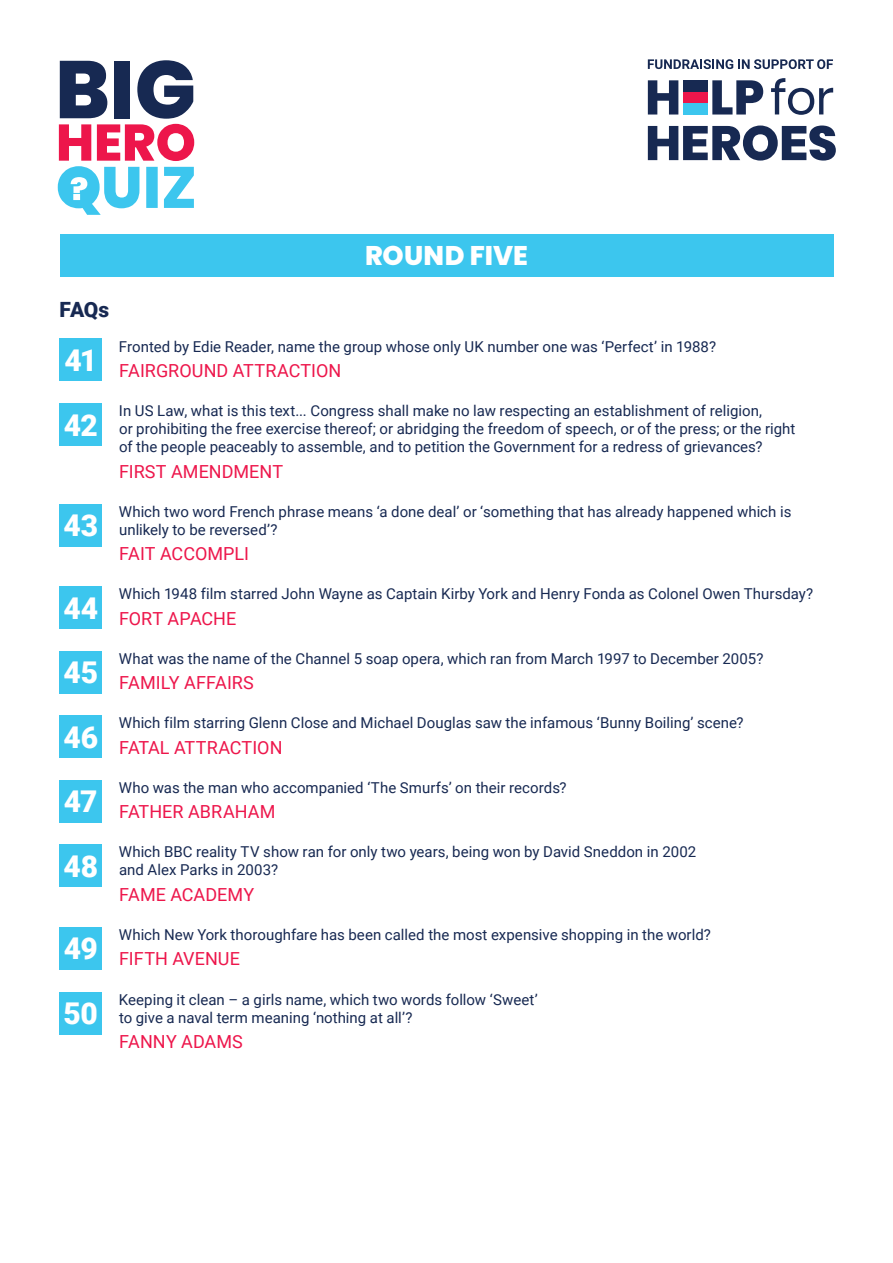
<style>
.page{position:relative;width:893px;height:1263px;background:#fff}
.page>*{position:absolute;margin:0;border:0;box-sizing:border-box;transform-origin:0 0}
.t1{font:900 30px "Roboto";letter-spacing:-.01em;color:#fff}
.t2{font:800 27px "Poppins";color:#fff}
.t3{font:900 21px "Roboto";color:#172952}
.t4{font:18px "Roboto";color:#ed164b}
.t5{font:15px/18px "Roboto";color:#172952}
</style>
<div class="page">
<div style="left:60px;top:339px;width:42px;height:42px;background:#3cc6ee"></div>
<div style="left:60px;top:404px;width:42px;height:42px;background:#3cc6ee"></div>
<div style="left:60px;top:504px;width:42px;height:43px;background:#3cc6ee"></div>
<div style="left:60px;top:587px;width:42px;height:42px;background:#3cc6ee"></div>
<div style="left:60px;top:651px;width:42px;height:43px;background:#3cc6ee"></div>
<div style="left:60px;top:716px;width:42px;height:42px;background:#3cc6ee"></div>
<div style="left:60px;top:780px;width:42px;height:43px;background:#3cc6ee"></div>
<div style="left:60px;top:845px;width:42px;height:42px;background:#3cc6ee"></div>
<div style="left:60px;top:927px;width:42px;height:43px;background:#3cc6ee"></div>
<div style="left:60px;top:992px;width:42px;height:42px;background:#3cc6ee"></div>
<div style="left:60px;top:234px;width:773px;height:42px;background:#3cc6ee"></div>
<svg style="left:648px;top:59px;width:185px;height:10px"></svg>
<svg style="left:648px;top:80px;width:30px;height:35px"></svg>
<svg style="left:712px;top:80px;width:51px;height:35px"></svg>
<div style="left:683px;top:103px;width:25px;height:12px;background:#3cc6ee"></div>
<div style="left:683px;top:92px;width:25px;height:11px;background:#ed164b"></div>
<div style="left:683px;top:80px;width:25px;height:12px;background:#172952"></div>
<svg style="left:771px;top:78px;width:62px;height:37px"></svg>
<svg style="left:648px;top:126px;width:188px;height:35px"></svg>
<svg style="left:58px;top:60px;width:136px;height:155px"></svg>
<h2 class="t2" style="left:365px;top:240px;width:164px">ROUND FIVE</h2>
<h3 class="t3" style="left:60px;top:295px;width:51px">FAQs</h3>
<h1 class="t1" style="left:64px;top:339px;width:34px">41</h1>
<p class="t5" style="left:119px;top:337px;width:599px">Fronted by Edie Reader, name the group whose only UK number one was ‘Perfect’ in 1988?</p>
<p class="t4" style="left:119px;top:358px;width:224px">FAIRGROUND ATTRACTION</p>
<h1 class="t1" style="left:64px;top:404px;width:36px">42</h1>
<p class="t5" style="left:119px;top:401px;width:678px">In US Law, what is this text... Congress shall make no law respecting an establishment of religion,<br>or prohibiting the free exercise thereof; or abridging the freedom of speech, or of the press; or the right of the people peaceably to assemble, and to petition the Government for a redress of grievances?</p>
<p class="t4" style="left:119px;top:459px;width:166px">FIRST AMENDMENT</p>
<h1 class="t1" style="left:63px;top:504px;width:36px">43</h1>
<p class="t5" style="left:119px;top:502px;width:674px">Which two word French phrase means ‘a done deal’ or ‘something that has already happened which is unlikely to be reversed’?</p>
<p class="t4" style="left:119px;top:541px;width:132px">FAIT ACCOMPLI</p>
<h1 class="t1" style="left:63px;top:587px;width:36px">44</h1>
<p class="t5" style="left:119px;top:584px;width:696px">Which 1948 film starred John Wayne as Captain Kirby York and Henry Fonda as Colonel Owen Thursday?</p>
<p class="t4" style="left:119px;top:606px;width:119px">FORT APACHE</p>
<h1 class="t1" style="left:64px;top:651px;width:36px">45</h1>
<h1 class="t1" style="left:64px;top:716px;width:36px">46</h1>
<h1 class="t1" style="left:64px;top:780px;width:35px">47</h1>
<p class="t5" style="left:119px;top:649px;width:646px">What was the name of the Channel 5 soap opera, which ran from March 1997 to December 2005?</p>
<p class="t4" style="left:119px;top:670px;width:136px">FAMILY AFFAIRS</p>
<p class="t5" style="left:119px;top:713px;width:626px">Which film starring Glenn Close and Michael Douglas saw the infamous ‘Bunny Boiling’ scene?</p>
<p class="t4" style="left:119px;top:735px;width:165px">FATAL ATTRACTION</p>
<p class="t5" style="left:119px;top:778px;width:449px">Who was the man who accompanied ‘The Smurfs’ on their records?</p>
<p class="t4" style="left:119px;top:799px;width:158px">FATHER ABRAHAM</p>
<h1 class="t1" style="left:64px;top:845px;width:36px">48</h1>
<p class="t5" style="left:119px;top:842px;width:579px">Which BBC reality TV show ran for only two years, being won by David Sneddon in 2002 and Alex Parks in 2003?</p>
<p class="t4" style="left:119px;top:882px;width:137px">FAME ACADEMY</p>
<h1 class="t1" style="left:64px;top:927px;width:35px">49</h1>
<p class="t5" style="left:119px;top:925px;width:593px">Which New York thoroughfare has been called the most expensive shopping in the world?</p>
<p class="t4" style="left:119px;top:946px;width:122px">FIFTH AVENUE</p>
<h1 class="t1" style="left:64px;top:992px;width:36px">50</h1>
<p class="t5" style="left:119px;top:990px;width:420px">Keeping it clean – a girls name, which two words follow ‘Sweet’ to give a naval term meaning ‘nothing at all’?</p>
<p class="t4" style="left:119px;top:1029px;width:125px">FANNY ADAMS</p>
</div>
